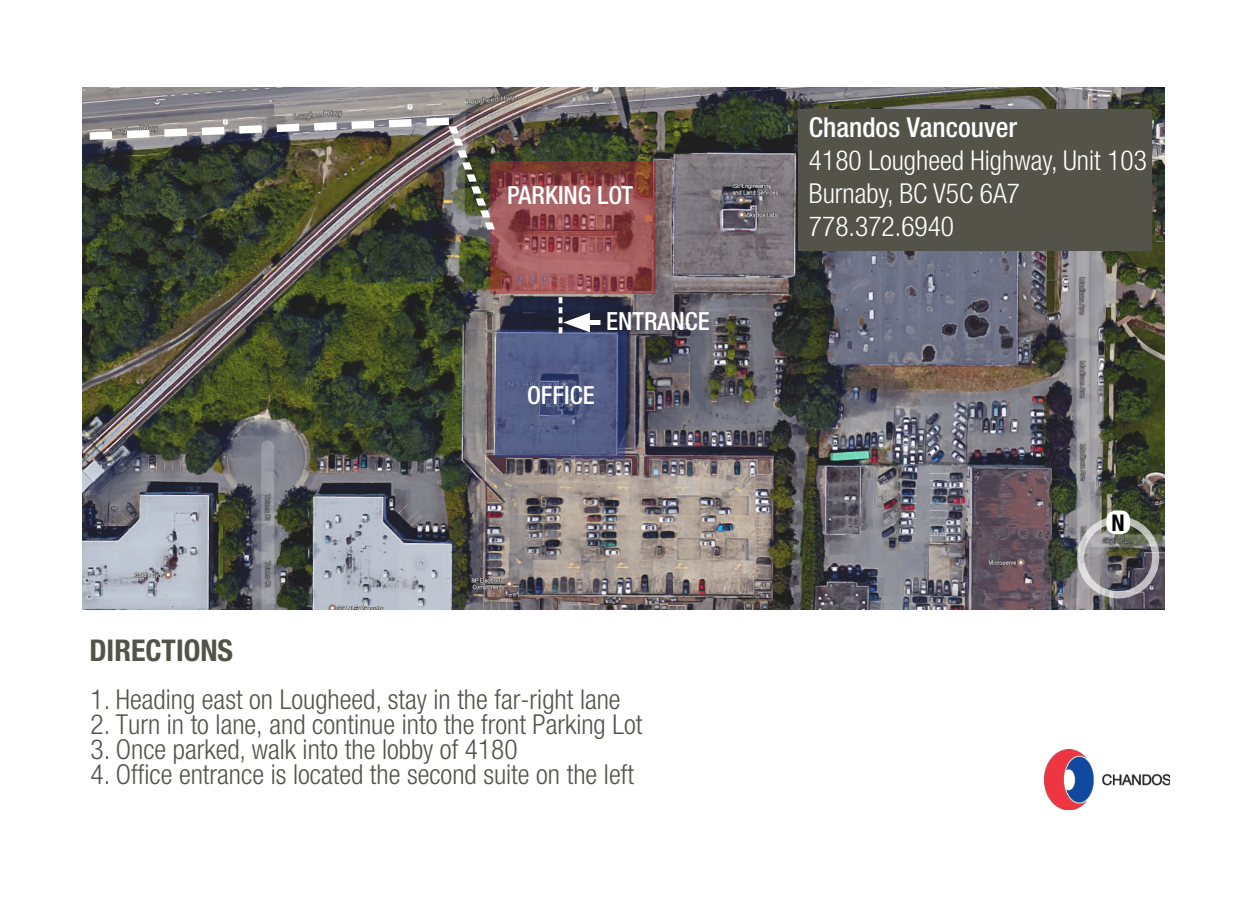
<style>
.page{position:relative;width:1260px;height:900px;background:#fff}
.page>*{position:absolute;margin:0;border:0;box-sizing:border-box;transform-origin:0 0}
.t1{font:700 condensed 30px "Helvetica Neue LT Std";color:#54534a}
.t2{font:300 condensed 27.5px "Helvetica Neue LT Std";color:#54534a}
.t3{font:300 condensed 27.5px/33px "Helvetica Neue LT Std";color:#fff}
.t4{font:500 condensed 27.5px "Helvetica Neue LT Std";color:#fff}
.t5{font:500 condensed 25px "Helvetica Neue LT Std";color:#fff}
.t6{font:700 condensed 23px "Helvetica Neue LT Std";color:#000}
</style>
<div class="page">
<img style="left:83px;top:87px;width:1081px;height:523px">
<svg style="left:490px;top:161px;width:166px;height:133px;background:#985151"></svg>
<div style="left:798px;top:109px;width:354px;height:142px;background:#54534a"></div>
<img style="left:1044px;top:750px;width:126px;height:60px">
<div style="left:1077px;top:516px;width:82px;height:82px;border:7px solid #fff;border-radius:50%"></div>
<div style="left:1108px;top:512px;width:20px;height:20px;background:#fff;border-radius:7px"></div>
<div style="left:1106px;top:510px;width:24px;height:24px;border:4px solid #fff;border-radius:7px"></div>
<svg style="left:495px;top:297px;width:132px;height:163px;background:#4c5478"></svg>
<img style="left:82px;top:113px;width:418px;height:119px">
<p class="t5" style="left:507px;top:180px;width:128px">PARKING LOT</p>
<p class="t1" style="left:89px;top:632px;width:145px">DIRECTIONS</p>
<p class="t5" style="left:606px;top:306px;width:105px">ENTRANCE</p>
<p class="t5" style="left:527px;top:380px;width:69px">OFFICE</p>
<p class="t2" style="left:91px;top:683px;width:532px">1. Heading east on Lougheed, stay in the far-right lane</p>
<p class="t2" style="left:91px;top:708px;width:553px">2. Turn in to lane, and continue into the front Parking Lot</p>
<p class="t2" style="left:91px;top:733px;width:429px">3. Once parked, walk into the lobby of 4180</p>
<p class="t2" style="left:91px;top:758px;width:545px">4. Office entrance is located the second suite on the left</p>
<p class="t4" style="left:809px;top:111px;width:210px">Chandos Vancouver</p>
<p class="t3" style="left:809px;top:144px;width:340px">4180 Lougheed Highway, Unit 103<br>Burnaby, BC V5C 6A7<br>778.372.6940</p>
<p class="t6" style="left:1112px;top:509px;width:15px">N</p>
</div>
